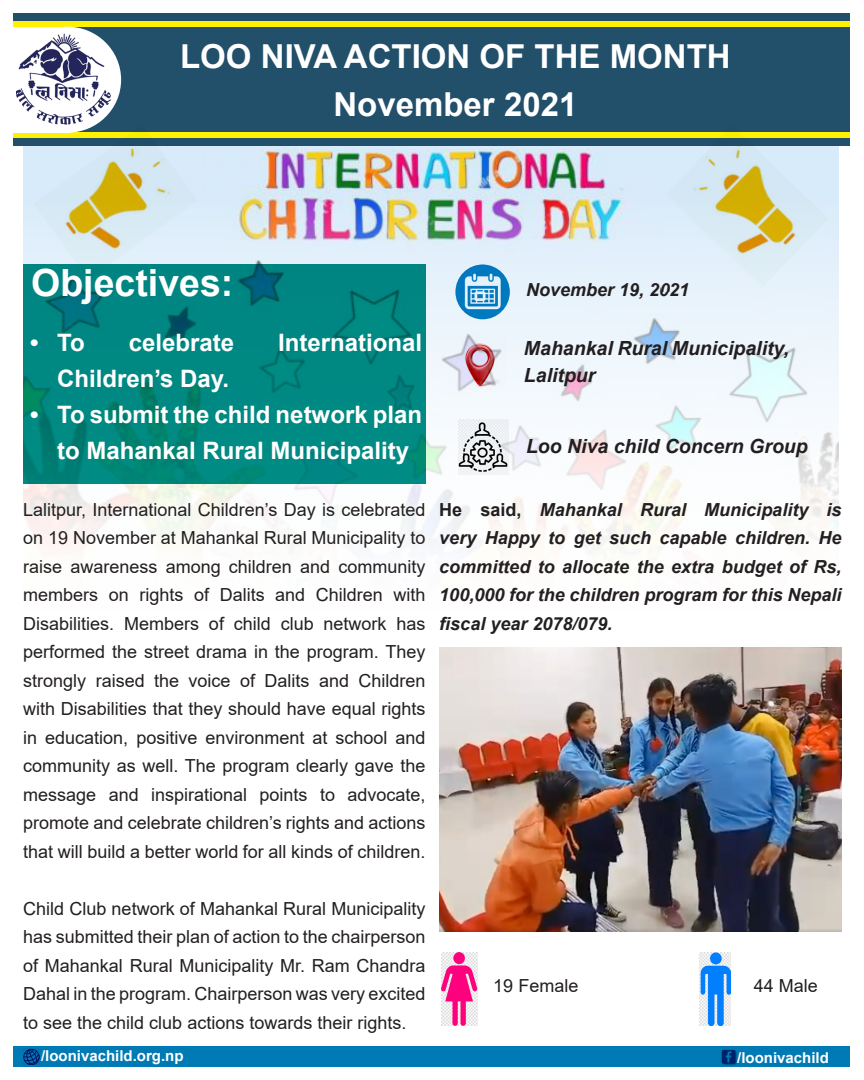
<style>
.page{position:relative;width:864px;height:1080px;background:#fff}
.page>*{position:absolute;margin:0;border:0;box-sizing:border-box;transform-origin:0 0}
.t1{font:700 37.5px "Arial";color:#fff}
.t2{font:700 33px "Arial";color:#fff}
.t3{font:700 24px/36px "Arial";color:#fff;text-align:center}
.t4{font:italic 700 19.5px/27px "Arial";color:#231f20}
.t5{font:18px/28.5px "Arial";color:#231f20;text-align:justify}
.t6{font:italic 700 18px/28.5px "Arial";color:#231f20;text-align:justify}
.t7{font:700 15px "Arial";color:#fff}
.s1{font-style:normal}
</style>
<div class="page">
<img style="left:23px;top:146px;width:816px;height:399px">
<svg style="left:23px;top:264px;width:403px;height:220px;background:#00857f"></svg>
<div style="left:14px;top:14px;width:836px;height:132px;background:#224f69"></div>
<div style="left:14px;top:1046px;width:836px;height:20px;background:#007ab4"></div>
<img style="left:721px;top:1049px;width:16px;height:16px">
<img style="left:24px;top:1049px;width:15px;height:16px">
<img style="left:455px;top:264px;width:55px;height:55px;border-radius:27px">
<div style="left:14px;top:21px;width:836px;height:6px;background:#fff101"></div>
<div style="left:14px;top:133px;width:836px;height:5px;background:#fff101"></div>
<div style="left:13px;top:27px;width:108px;height:106px;background:#fff;border-radius:50%"></div>
<div style="left:0;top:27px;width:71px;height:106px;background:#fff"></div>
<img style="left:16px;top:31px;width:95px;height:94px">
<img style="left:455px;top:335px;width:50px;height:55px">
<img style="left:458px;top:420px;width:50px;height:54px">
<img style="left:439px;top:648px;width:403px;height:283px">
<img style="left:34px;top:125px;width:164px;height:155px">
<img style="left:665px;top:132px;width:164px;height:156px">
<img style="left:441px;top:953px;width:37px;height:72px">
<img style="left:699px;top:953px;width:32px;height:72px">
<p class="t2" style="left:180px;top:33px;width:552px">LOO NIVA ACTION OF THE MONTH</p>
<p class="t2" style="left:333px;top:81px;width:245px">November 2021</p>
<p class="t1" style="left:31px;top:257px;width:204px">Objectives:</p>
<p class="t3" style="left:30px;top:325px;width:56px">• To</p>
<p class="t3" style="left:129px;top:325px;width:107px">celebrate</p>
<p class="t3" style="left:278px;top:325px;width:146px">International</p>
<p class="t3" style="left:57px;top:361px;width:174px">Children’s Day.</p>
<p class="t3" style="left:30px;top:397px;width:393px">• To submit the child network plan to Mahankal Rural Municipality</p>
<p class="t6" style="left:526px;top:276px;width:165px">November 19, 2021</p>
<p class="t4" style="left:524px;top:335px;width:267px">Mahankal Rural Municipality,<br>Lalitpur</p>
<p class="t4" style="left:526px;top:433px;width:283px">Loo Niva child Concern Group</p>
<p class="t5" style="left:23px;top:495px;width:404px">Lalitpur, International Children’s Day is celebrated on 19 November at Mahankal Rural Municipality to raise awareness among children and community members on rights of Dalits and Children with Disabilities. Members of child club network has performed the street drama in the program. They strongly raised the voice of Dalits and Children with Disabilities that they should have equal rights in education, positive environment at school and community as well. The program clearly gave the message and inspirational points to advocate, promote and celebrate children’s rights and actions that will build a better world for all kinds of children.</p>
<p class="t6" style="left:439px;top:496px;width:404px"><span class="s1">He said,</span> Mahankal Rural Municipality is very Happy to get such capable children. He committed to allocate the extra budget of Rs, 100,000 for the children program for this Nepali fiscal year 2078/079.</p>
<p class="t5" style="left:23px;top:894px;width:404px">Child Club network of Mahankal Rural Municipality has submitted their plan of action to the chairperson of Mahankal Rural Municipality Mr. Ram Chandra Dahal in the program. Chairperson was very excited to see the child club actions towards their rights.</p>
<p class="t5" style="left:493px;top:971px;width:87px">19 Female</p>
<p class="t5" style="left:754px;top:971px;width:66px">44 Male</p>
<p class="t7" style="left:41px;top:1046px;width:144px">/loonivachild.org.np</p>
<p class="t7" style="left:737px;top:1047px;width:93px">/loonivachild</p>
</div>
